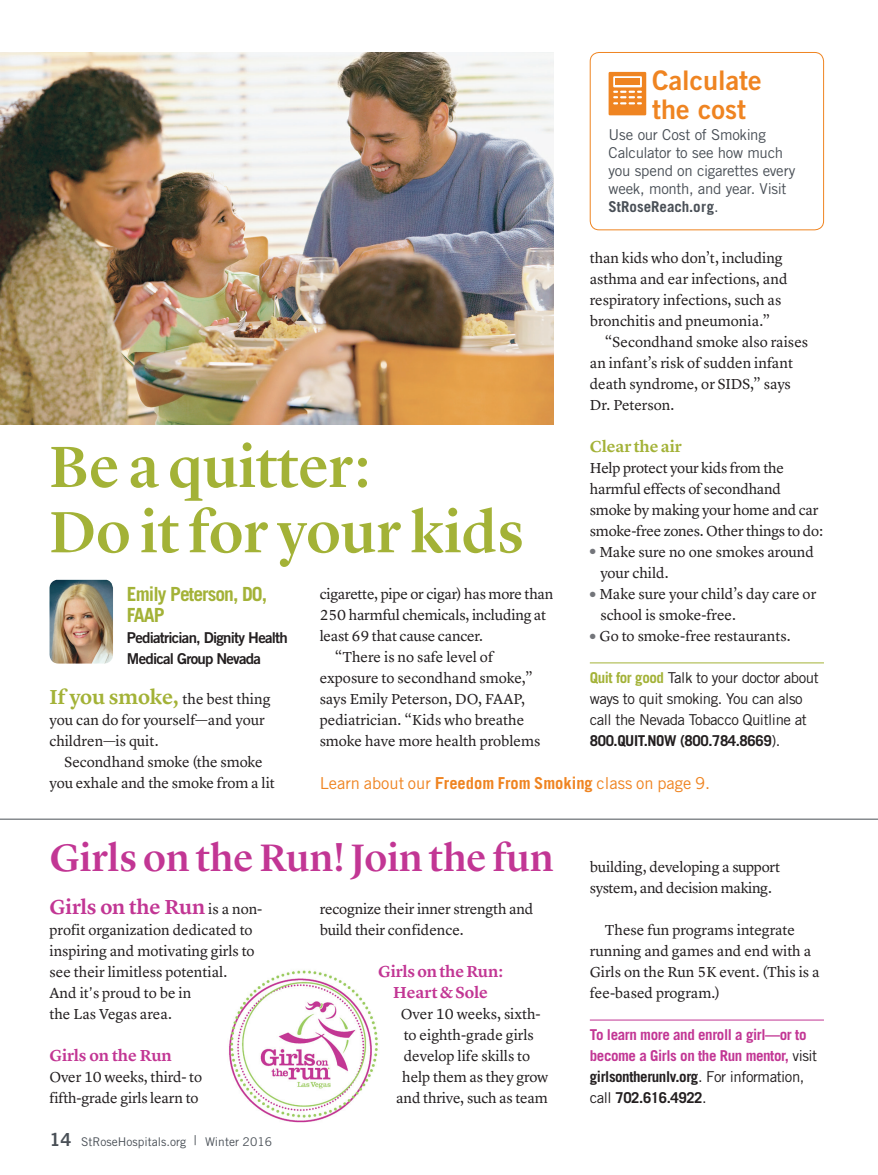
<style>
.page{position:relative;width:878px;height:1175px;background:#fff}
.page>*{position:absolute;margin:0;border:0;box-sizing:border-box;transform-origin:0 0}
._1_head_Bold_Dignity{font:500 60.3px/65.2px "Lyon Display";letter-spacing:.005em;color:#a3b237}
._1_head_Bold_Dignity-2{font:500 39.75px "Lyon Display";letter-spacing:.005em;color:#c23694}
.CTA_head{font:27px/28.5px "Trade Gothic LT Std Bd 2";color:#ef8421}
._1_body_no__Dignity{font:600 21px "Lyon Text";letter-spacing:-.005em;color:#c23694}
._2_body_no__Dignity{font:700 19.5px/21px "Trade Gothic LT Std";letter-spacing:-.05em;color:#a3b237}
.blurb_main_Dignity{font:16.5px "Trade Gothic LT Std";color:#ef8421}
._1_breaker_Dignity{font:600 16.5px/21px "Lyon Text";letter-spacing:-.005em;color:#c23694;text-align:center}
._1_body_no__Dignity-2{font:600 16.5px "Lyon Text";letter-spacing:-.005em;color:#c23694}
._1_breaker_Dignity-2{font:600 16.5px "Lyon Text";color:#a3b237}
._1_body_main_Dignity{font:15px/21px "Lyon Text";letter-spacing:-.005em;color:#231f20}
._1_body_no__Dignity-3{font:15px/21px "Lyon Text";letter-spacing:-.01em;color:#231f20}
.CTA_body_minor-in-co{font:15px/21px "Trade Gothic LT Std";letter-spacing:-.03em;color:#231f20}
.CTA_body_minor-in-co-2{font:700 15px/21px "Trade Gothic LT Std";letter-spacing:-.03em;color:#c23694}
.CTA_body{font:15px/18px "Trade Gothic LT Std";letter-spacing:-.015em;color:#4a5057}
._1_body_INTRO_Dignit{font:15px/21px "Lyon Text";color:#231f20}
._2_body_no__Dignity-2{font:15px/21px "Trade Gothic LT Std Bd 2";letter-spacing:-.05em;color:#231f20}
.t1{font:12px "Trade Gothic LT Std";color:#4a5057}
.s1{font-weight:700}
.s2{color:#73757a}
.s3{font-size:7.5px;color:#73757a}
.s4{font-weight:700;color:#a3b237}
.s5{font-weight:600;font-size:21px;color:#a3b237}
.s6{font-family:"Trade Gothic LT Std Bd 2"}
.s7{font-weight:400;font-size:15px;color:#231f20}
.s8{font-family:"Trade Gothic LT Std"}
.s9{font-family:"Trade Gothic LT Std Bd 2";font-size:18px}
.s10{font-size:13.5px}
.s11{font-weight:400;color:#231f20}
.s12{color:#231f20}
</style>
<div class="page">
<img style="left:0;top:53px;width:554px;height:371px">
<hr style="left:590px;top:662px;width:234px;height:1px;background:#a3b237">
<img style="left:229px;top:970px;width:149px;height:153px">
<svg style="left:608px;top:72px;width:38px;height:43px;background:#f19b4a"></svg>
<div style="left:590px;top:52px;width:234px;height:178px;border:1px solid #ef8421;border-radius:9px"></div>
<hr style="left:0;top:819px;width:878px;height:1px;background:#4a5057">
<img style="left:50px;top:580px;width:63px;height:83px">
<hr style="left:590px;top:1019px;width:234px;height:1px;background:#c23694">
<p class="CTA_head" style="left:652px;top:66px;width:111px">Calculate the cost</p>
<p class="CTA_body" style="left:608px;top:125px;width:188px">Use our Cost of Smoking<br>Calculator to see how much you spend on cigarettes every week, month, and year. Visit<br><span class="s1">StRoseReach.org</span>.</p>
<p class="_1_body_main_Dignity" style="left:590px;top:246px;width:199px">than kids who don’t, including asthma and ear infections, and respiratory infections, such as bronchitis and pneumonia.”</p>
<p class="_1_body_main_Dignity" style="left:590px;top:330px;width:220px;text-indent:15px">“Secondhand smoke also raises an infant’s risk of sudden infant death syndrome, or SIDS,” says<br>Dr. Peterson.</p>
<p class="_1_breaker_Dignity-2" style="left:590px;top:433px;width:93px">Clear the air</p>
<p class="_1_body_no__Dignity-3" style="left:590px;top:456px;width:235px">Help protect your kids from the harmful effects of secondhand smoke by making your home and car smoke-free zones. Other things to do:</p>
<p class="_1_body_main_Dignity" style="left:600px;top:540px;width:215px;text-indent:-10px"><span class="s2">●</span><span class="s3">●</span> Make sure no one smokes around your child.</p>
<p class="_1_body_main_Dignity" style="left:600px;top:582px;width:217px;text-indent:-10px"><span class="s2">●</span><span class="s3">●</span> Make sure your child’s day care or school is smoke-free.</p>
<p class="_1_body_main_Dignity" style="left:590px;top:624px;width:202px"><span class="s2">●</span><span class="s3">●</span> Go to smoke-free restaurants.</p>
<p class="CTA_body_minor-in-co" style="left:590px;top:666px;width:230px"><span class="s4">Quit for good</span> Talk to your doctor about ways to quit smoking. You can also call the Nevada Tobacco Quitline at <span class="s1">800.QUIT.NOW (800.784.8669</span>).</p>
<p class="_1_head_Bold_Dignity" style="left:50px;top:429px;width:476px">Be a quitter:<br>Do it for your kids</p>
<p class="_2_body_no__Dignity" style="left:127px;top:583px;width:142px">Emily Peterson, DO,<br>FAAP</p>
<p class="_2_body_no__Dignity-2" style="left:127px;top:626px;width:162px">Pediatrician, Dignity Health<br>Medical Group Nevada</p>
<p class="_1_body_main_Dignity" style="left:320px;top:582px;width:235px">cigarette, pipe or cigar) has more than<br>250 harmful chemicals, including at least 69 that cause cancer.</p>
<p class="_1_body_main_Dignity" style="left:320px;top:645px;width:222px;text-indent:15px">“There is no safe level of exposure to secondhand smoke,” says Emily Peterson, DO, FAAP, pediatrician. “Kids who breathe smoke have more health problems</p>
<p class="_1_body_INTRO_Dignit" style="left:50px;top:687px;width:222px"><span class="s5">If you smoke,</span> the best thing you can do for yourself—and your children—is quit.</p>
<p class="_1_body_main_Dignity" style="left:50px;top:750px;width:227px;text-align:center">Secondhand smoke (the smoke you exhale and the smoke from a lit</p>
<p class="blurb_main_Dignity" style="left:320px;top:773px;width:392px">Learn about our <span class="s6">F</span><span class="s1">reedom From Smoking</span> class on page 9.</p>
<p class="_1_head_Bold_Dignity-2" style="left:50px;top:827px;width:505px">Girls on the Run! Join the fun</p>
<p class="_1_body_no__Dignity" style="left:50px;top:890px;width:214px">Girls on the Run <span class="s7">is a non-</span></p>
<p class="_1_body_no__Dignity-3" style="left:50px;top:918px;width:207px">profit organization dedicated to inspiring and motivating girls to see their limitless potential.<br>And it<span class="s8">’</span>s proud to be in<br>the Las Vegas area.</p>
<p class="_1_body_no__Dignity-2" style="left:50px;top:1042px;width:124px">Girls on the Run</p>
<p class="_1_body_no__Dignity-3" style="left:50px;top:1065px;width:154px">Over 10 weeks, third- to fifth-grade girls learn to</p>
<p class="_1_body_no__Dignity-3" style="left:320px;top:897px;width:215px">recognize their inner strength and build their confidence.</p>
<p class="_1_breaker_Dignity" style="left:378px;top:959px;width:126px">Girls on the Run:<br>Heart &amp; Sole</p>
<p class="_1_body_no__Dignity-3" style="left:400px;top:1002px;width:141px">Over 10 weeks, sixth-</p>
<p class="_1_body_no__Dignity-3" style="left:404px;top:1023px;width:131px">to eighth-grade girls</p>
<p class="_1_body_no__Dignity-3" style="left:404px;top:1044px;width:128px">develop life skills to</p>
<p class="_1_body_no__Dignity-3" style="left:402px;top:1065px;width:148px">help them as they grow</p>
<p class="_1_body_no__Dignity-3" style="left:396px;top:1086px;width:153px">and thrive, such as team</p>
<p class="t1" style="left:50px;top:1134px;width:224px"><span class="s9">14</span> StRoseHospitals.org <span class="s10">|</span> Winter 2016</p>
<p class="_1_body_no__Dignity-3" style="left:590px;top:855px;width:192px">building, developing a support system, and decision making.</p>
<p class="_1_body_main_Dignity" style="left:590px;top:918px;width:231px;text-indent:15px">These fun programs integrate running and games and end with a<br>Girls on the Run 5K event. (This is a fee-based program.)</p>
<p class="CTA_body_minor-in-co-2" style="left:590px;top:1023px;width:229px">To learn more and enroll a girl—or to become a Girls on the Run mentor, <span class="s11">visit </span><span class="s12">girlsontherunlv.org</span><span class="s11">. For information, call</span> <span class="s12">702.616.4922</span><span class="s11">.</span></p>
</div>
